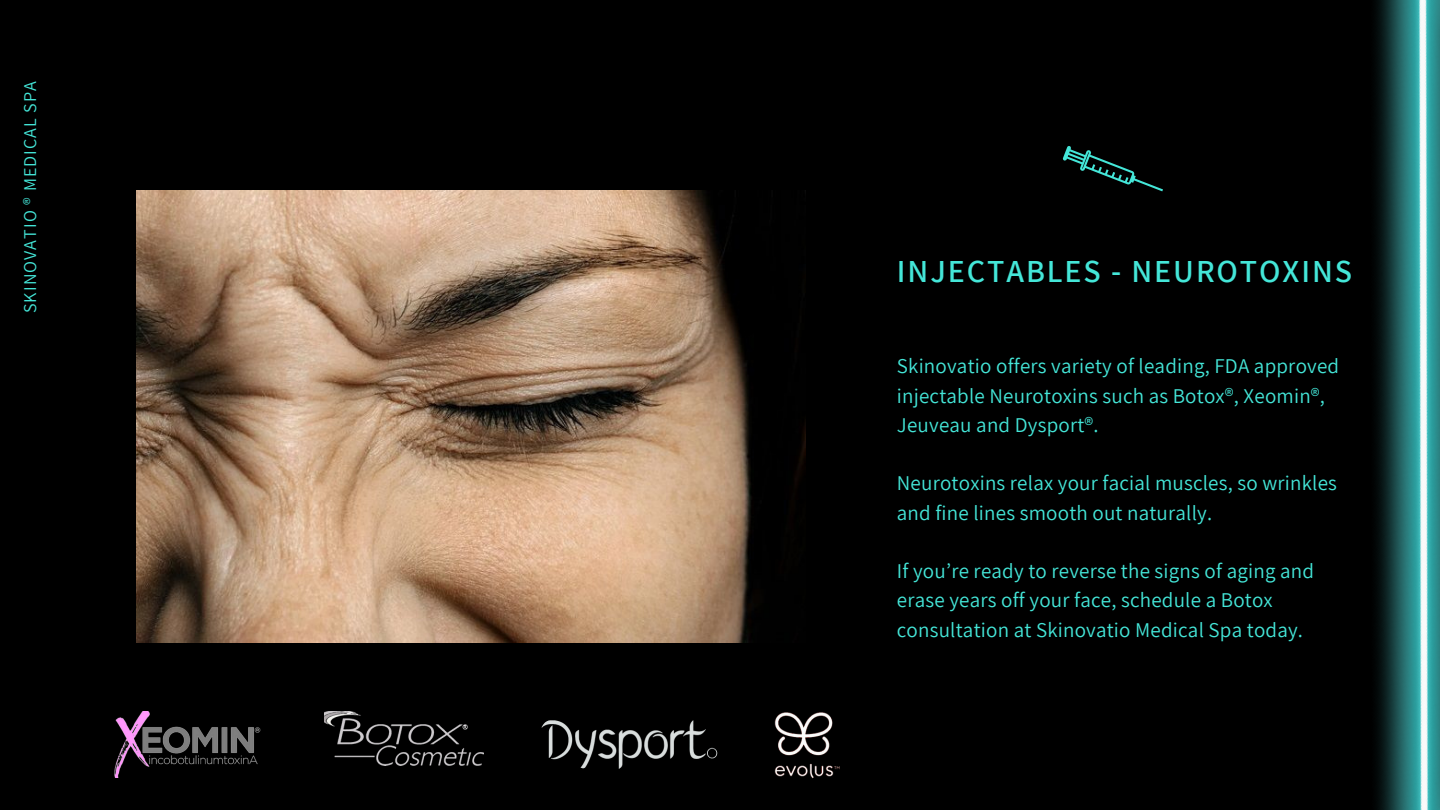
<style>
.page{position:relative;width:1440px;height:810px;background:#000}
.page>*{position:absolute;margin:0;border:0;box-sizing:border-box;transform-origin:0 0}
.t1{font:600 32px "Assistant";letter-spacing:.06em;color:#44e6d8}
.t2{font:21px/29.2px "Assistant";letter-spacing:.01em;color:#44e6d8}
.t3{font:18px "Assistant";letter-spacing:.06em;color:#44e6d8}
</style>
<div class="page">
<img style="left:324px;top:712px;width:160px;height:54px">
<img style="left:541px;top:720px;width:177px;height:49px">
<img style="left:114px;top:712px;width:147px;height:66px">
<img style="left:774px;top:712px;width:66px;height:67px">
<img style="left:137px;top:191px;width:669px;height:451px">
<img style="left:1062px;top:0;width:378px;height:810px">
<p class="t3" style="left:18px;top:313px;width:234px;rotate:-90deg">SKINOVATIO ® MEDICAL SPA</p>
<h1 class="t1" style="left:897px;top:249px;width:457px">INJECTABLES - NEUROTOXINS</h1>
<p class="t2" style="left:897px;top:351px;width:444px">Skinovatio offers variety of leading, FDA approved injectable Neurotoxins such as Botox®, Xeomin®,<br>Jeuveau and Dysport®.</p>
<p class="t2" style="left:897px;top:468px;width:442px">Neurotoxins relax your facial muscles, so wrinkles and fine lines smooth out naturally.</p>
<p class="t2" style="left:897px;top:556px;width:419px">If you’re ready to reverse the signs of aging and erase years off your face, schedule a Botox consultation at Skinovatio Medical Spa today.</p>
</div>
